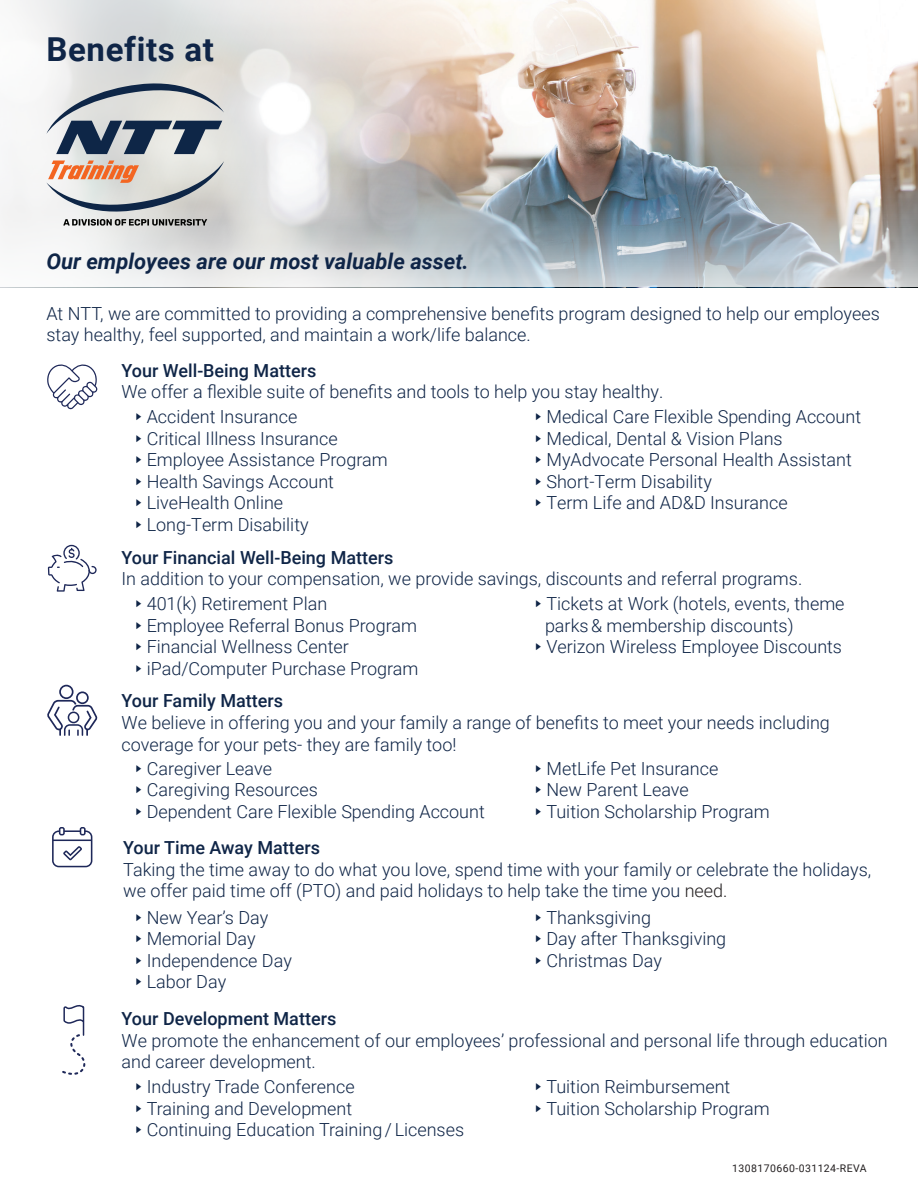
<style>
.page{position:relative;width:918px;height:1188px;background:#fff}
.page>*{position:absolute;margin:0;border:0;box-sizing:border-box;transform-origin:0 0}
.t1{font:700 33px "Roboto";letter-spacing:.02em;color:#0f2547}
.t2{font:italic 700 21.9px "Roboto";color:#0f2547}
.t3{font:300 18px/21.6px "Roboto";color:#0f2547}
.t4{font:500 18px "Roboto";color:#0f2547}
.t5{font:10.5px "Roboto";letter-spacing:.04em;color:#231f20}
.s1{color:#231f20}
</style>
<div class="page">
<img style="left:0;top:0;width:918px;height:287px">
<svg style="left:47px;top:685px;width:51px;height:51px"></svg>
<svg style="left:52px;top:827px;width:40px;height:40px"></svg>
<svg style="left:62px;top:1005px;width:24px;height:70px"></svg>
<svg style="left:48px;top:545px;width:49px;height:47px"></svg>
<svg style="left:47px;top:364px;width:51px;height:45px"></svg>
<svg style="left:46px;top:83px;width:178px;height:71px"></svg>
<svg style="left:46px;top:161px;width:178px;height:51px"></svg>
<svg style="left:63px;top:219px;width:144px;height:7px"></svg>
<h1 class="t1" style="left:46px;top:26px;width:169px">Benefits at</h1>
<p class="t2" style="left:46px;top:246px;width:424px">Our employees are our most valuable asset.</p>
<p class="t3" style="left:46px;top:302px;width:835px">At NTT, we are committed to providing a comprehensive benefits program designed to help our employees stay healthy, feel supported, and maintain a work/life balance.</p>
<p class="t4" style="left:122px;top:357px;width:196px">Your Well-Being Matters</p>
<p class="t3" style="left:147px;top:379px;width:518px;line-height:24.9px;text-indent:-25px">We offer a flexible suite of benefits and tools to help you stay healthy.<br>Accident Insurance</p>
<p class="t3" style="left:147px;top:427px;width:243px">Critical Illness Insurance<br>Employee Assistance Program<br>Health Savings Account<br>LiveHealth Online<br>Long-Term Disability</p>
<p class="t3" style="left:546px;top:405px;width:316px">Medical Care Flexible Spending Account<br>Medical, Dental &amp; Vision Plans<br>MyAdvocate Personal Health Assistant<br>Short-Term Disability<br>Term Life and AD&amp;D Insurance</p>
<p class="t4" style="left:122px;top:545px;width:273px">Your Financial Well-Being Matters</p>
<p class="t3" style="left:147px;top:566px;width:657px;line-height:24.9px;text-indent:-25px">In addition to your compensation, we provide savings, discounts and referral programs.<br>401(k) Retirement Plan</p>
<p class="t3" style="left:147px;top:614px;width:273px">Employee Referral Bonus Program<br>Financial Wellness Center iPad/Computer Purchase Program</p>
<p class="t3" style="left:545px;top:592px;width:301px">Tickets at Work (hotels, events, theme parks &amp; membership discounts)<br>Verizon Wireless Employee Discounts</p>
<p class="t4" style="left:122px;top:688px;width:163px">Your Family Matters</p>
<p class="t3" style="left:122px;top:711px;width:710px">We believe in offering you and your family a range of benefits to meet your needs including coverage for your pets- they are family too!</p>
<p class="t3" style="left:147px;top:757px;width:340px">Caregiver Leave<br>Caregiving Resources<br>Dependent Care Flexible Spending Account</p>
<p class="t3" style="left:547px;top:757px;width:225px">MetLife Pet Insurance<br>New Parent Leave<br>Tuition Scholarship Program</p>
<p class="t4" style="left:123px;top:835px;width:198px">Your Time Away Matters</p>
<p class="t3" style="left:123px;top:858px;width:750px">Taking the time away to do what you love, spend time with your family or celebrate the holidays, we offer paid time off (PTO) and paid holidays to help take the time you <span class="s1">need.</span></p>
<p class="t3" style="left:147px;top:906px;width:147px">New Year’s Day<br>Memorial Day<br>Independence Day<br>Labor Day</p>
<p class="t3" style="left:546px;top:906px;width:181px">Thanksgiving<br>Day after Thanksgiving<br>Christmas Day</p>
<p class="t4" style="left:122px;top:1006px;width:216px">Your Development Matters</p>
<p class="t3" style="left:122px;top:1029px;width:768px">We promote the enhancement of our employees’ professional and personal life through education and career development.</p>
<p class="t3" style="left:147px;top:1075px;width:319px">Industry Trade Conference<br>Training and Development<br>Continuing Education Training / Licenses</p>
<p class="t3" style="left:546px;top:1075px;width:225px">Tuition Reimbursement<br>Tuition Scholarship Program</p>
<p class="t5" style="left:732px;top:1161px;width:136px">1308170660-031124-REVA</p>
</div>
